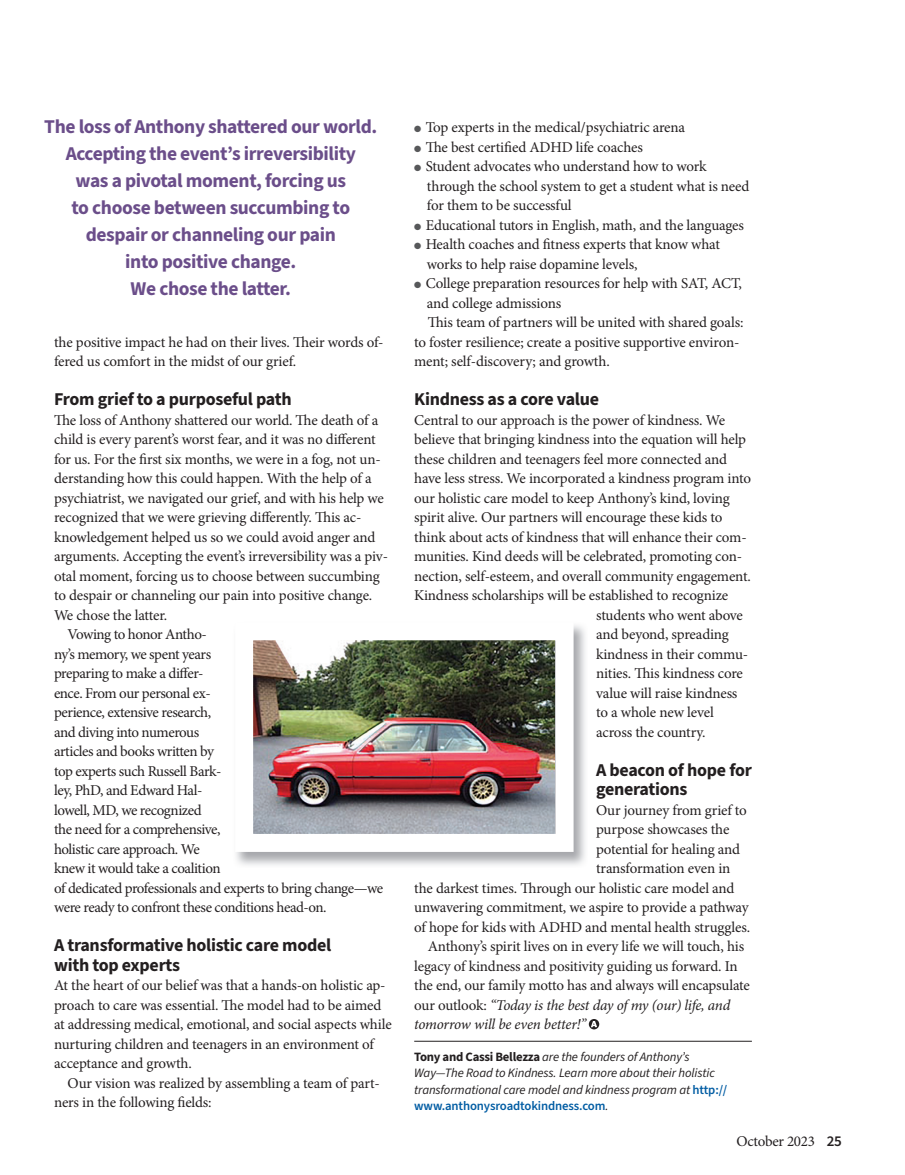
<style>
.page{position:relative;width:905px;height:1175px;background:#fff}
.page>*{position:absolute;margin:0;border:0;box-sizing:border-box;transform-origin:0 0}
.t1{font:700 19.5px/27px "Source Sans 3";letter-spacing:-.02em;color:#6b4e8a;text-align:center}
.t2{font:700 18px/19.5px "Source Sans 3";letter-spacing:-.015em;color:#231f20}
.t3{font:15px/19.5px "Minion Pro";letter-spacing:-.015em;color:#231f20}
.t4{font:15px "Minion Pro";letter-spacing:-.035em;color:#231f20}
.t5{font:italic 15px "Minion Pro";letter-spacing:-.02em;color:#231f20}
.t6{font:italic 12.75px/16.5px "Source Sans 3";letter-spacing:-.01em;color:#231f20}
.s1{color:#57585a}
.s2{font-style:normal}
.s3{font-weight:700;font-style:normal}
.s4{font-weight:600;font-style:normal;color:#015ca3}
.s5{font-family:"Source Sans 3";font-weight:600}
</style>
<div class="page">
<hr style="left:414px;top:1041px;width:338px;height:1px;background:#231f20">
<svg style="left:589px;top:1019px;width:10px;height:10px"></svg>
<img style="left:234px;top:623px;width:348px;height:238px">
<h1 class="t1" style="left:44px;top:113px;width:334px">The loss of Anthony shattered our world.<br>Accepting the event’s irreversibility<br>was a pivotal moment, forcing us<br>to choose between succumbing to despair or channeling our pain<br>into positive change.<br>We chose the latter.</h1>
<p class="t3" style="left:54px;top:332px;width:331px">the positive impact he had on their lives. Their words of&shy;fered us comfort in the midst of our grief.</p>
<p class="t2" style="left:54px;top:390px;width:239px">From grief to a purposeful path</p>
<p class="t3" style="left:54px;top:410px;width:326px">The loss of Anthony shattered our world. The death of a</p>
<p class="t3" style="left:54px;top:430px;width:323px">child is every parent’s worst fear, and it was no different</p>
<p class="t3" style="left:54px;top:449px;width:328px">for us. For the first six months, we were in a fog, not un-</p>
<p class="t3" style="left:54px;top:469px;width:319px">derstanding how this could happen. With the help of a</p>
<p class="t3" style="left:54px;top:488px;width:331px">psychiatrist, we navigated our grief, and with his help we</p>
<p class="t3" style="left:54px;top:508px;width:309px">recognized that we were grieving differently. This ac-</p>
<p class="t3" style="left:54px;top:527px;width:323px">knowledgement helped us so we could avoid anger and</p>
<p class="t3" style="left:54px;top:547px;width:335px">arguments. Accepting the event’s irreversibility was a piv-</p>
<p class="t3" style="left:54px;top:566px;width:327px">otal moment, forcing us to choose between succumbing</p>
<p class="t3" style="left:54px;top:586px;width:320px">to despair or channeling our pain into positive change.</p>
<p class="t3" style="left:54px;top:605px;width:115px">We chose the latter.</p>
<p class="t4" style="left:68px;top:624px;width:141px">Vowing to honor Antho-</p>
<p class="t4" style="left:54px;top:644px;width:159px">ny’s memory, we spent years</p>
<p class="t3" style="left:54px;top:664px;width:151px">preparing to make a differ-</p>
<p class="t3" style="left:54px;top:683px;width:158px">ence. From our personal ex-</p>
<p class="t3" style="left:54px;top:703px;width:159px">perience, extensive research,</p>
<p class="t4" style="left:54px;top:722px;width:147px">and diving into numerous</p>
<p class="t3" style="left:54px;top:742px;width:161px">articles and books written by</p>
<p class="t3" style="left:54px;top:761px;width:169px">top experts such Russell Bark-</p>
<p class="t4" style="left:54px;top:780px;width:150px">ley, PhD, and Edward Hal-</p>
<p class="t3" style="left:54px;top:800px;width:149px">lowell, MD, we recognized</p>
<p class="t4" style="left:54px;top:819px;width:168px">the need for a comprehensive,</p>
<p class="t4" style="left:54px;top:839px;width:147px">holistic care approach. We</p>
<p class="t3" style="left:54px;top:859px;width:168px">knew it would take a coalition</p>
<p class="t4" style="left:54px;top:878px;width:330px">of dedicated professionals and experts to bring change—we</p>
<p class="t4" style="left:54px;top:897px;width:274px">were ready to confront these conditions head-on.</p>
<p class="t2" style="left:54px;top:936px;width:279px">A transformative holistic care model with top experts</p>
<p class="t3" style="left:54px;top:976px;width:339px">At the heart of our belief was that a hands-on holistic ap&shy;proach to care was essential. The model had to be aimed at addressing medical, emotional, and social aspects while nurturing children and teenagers in an environment of acceptance and growth.</p>
<p class="t3" style="left:54px;top:1073px;width:327px;text-indent:14px">Our vision was realized by assembling a team of part&shy;ners in the following fields:</p>
<p class="t3" style="left:414px;top:118px;width:272px"><span class="s1">●</span> Top experts in the medical/psychiatric arena</p>
<p class="t3" style="left:414px;top:137px;width:230px"><span class="s1">●</span> The best certified ADHD life coaches</p>
<p class="t3" style="left:427px;top:157px;width:324px;text-indent:-13px"><span class="s1">●</span> Student advocates who understand how to work through the school system to get a student what is need for them to be successful</p>
<p class="t3" style="left:414px;top:215px;width:331px"><span class="s1">●</span> Educational tutors in English, math, and the languages</p>
<p class="t3" style="left:427px;top:235px;width:294px;text-indent:-13px"><span class="s1">●</span> Health coaches and fitness experts that know what works to help raise dopamine levels,</p>
<p class="t3" style="left:414px;top:274px;width:329px"><span class="s1">●</span> College preparation resources for help with SAT, ACT,</p>
<p class="t3" style="left:427px;top:293px;width:136px">and college admissions</p>
<p class="t3" style="left:427px;top:313px;width:317px">This team of partners will be united with shared goals:</p>
<p class="t3" style="left:414px;top:332px;width:327px">to foster resilience; create a positive supportive environ-</p>
<p class="t3" style="left:414px;top:352px;width:197px">ment; self-discovery; and growth.</p>
<p class="t2" style="left:414px;top:390px;width:186px">Kindness as a core value</p>
<p class="t3" style="left:414px;top:410px;width:312px">Central to our approach is the power of kindness. We</p>
<p class="t3" style="left:414px;top:430px;width:333px">believe that bringing kindness into the equation will help</p>
<p class="t3" style="left:414px;top:449px;width:314px">these children and teenagers feel more connected and</p>
<p class="t3" style="left:414px;top:469px;width:338px">have less stress. We incorporated a kindness program into</p>
<p class="t3" style="left:414px;top:488px;width:317px">our holistic care model to keep Anthony’s kind, loving</p>
<p class="t3" style="left:414px;top:508px;width:310px">spirit alive. Our partners will encourage these kids to</p>
<p class="t3" style="left:414px;top:527px;width:334px">think about acts of kindness that will enhance their com-</p>
<p class="t3" style="left:414px;top:547px;width:329px">munities. Kind deeds will be celebrated, promoting con-</p>
<p class="t3" style="left:414px;top:566px;width:338px">nection, self-esteem, and overall community engagement.</p>
<p class="t3" style="left:414px;top:586px;width:315px">Kindness scholarships will be established to recognize</p>
<p class="t3" style="left:596px;top:605px;width:148px">students who went above</p>
<p class="t3" style="left:596px;top:625px;width:134px">and beyond, spreading</p>
<p class="t3" style="left:596px;top:644px;width:154px">kindness in their commu-</p>
<p class="t3" style="left:596px;top:664px;width:148px">nities. This kindness core</p>
<p class="t3" style="left:596px;top:683px;width:143px">value will raise kindness</p>
<p class="t3" style="left:596px;top:703px;width:119px">to a whole new level</p>
<p class="t3" style="left:596px;top:722px;width:111px">across the country.</p>
<p class="t2" style="left:596px;top:760px;width:157px">A beacon of hope for generations</p>
<p class="t3" style="left:596px;top:800px;width:152px">Our journey from grief to</p>
<p class="t3" style="left:596px;top:820px;width:135px">purpose showcases the</p>
<p class="t3" style="left:596px;top:839px;width:145px">potential for healing and</p>
<p class="t3" style="left:596px;top:859px;width:136px">transformation even in</p>
<p class="t3" style="left:414px;top:878px;width:322px">the darkest times. Through our holistic care model and</p>
<p class="t3" style="left:414px;top:898px;width:336px">unwavering commitment, we aspire to provide a pathway</p>
<p class="t3" style="left:414px;top:917px;width:337px">of hope for kids with ADHD and mental health struggles.</p>
<p class="t3" style="left:427px;top:937px;width:318px">Anthony’s spirit lives on in every life we will touch, his</p>
<p class="t3" style="left:414px;top:956px;width:325px">legacy of kindness and positivity guiding us forward. In</p>
<p class="t3" style="left:414px;top:976px;width:337px">the end, our family motto has and always will encapsulate</p>
<p class="t5" style="left:414px;top:994px;width:317px"><span class="s2">our outlook:</span> “Today is the best day of my (our) life, and</p>
<p class="t5" style="left:414px;top:1014px;width:173px">tomorrow will be even better!”</p>
<p class="t6" style="left:414px;top:1048px;width:314px"><span class="s3">Tony and Cassi Bellezza</span> are the founders of Anthony’s Way—The Road to Kindness. Learn more about their holistic transformational care model and kindness program at <span class="s4">http:// www.anthonysroadtokindness.com</span>.</p>
<p class="t3" style="left:736px;top:1131px;width:107px">October 2023 <span class="s5">25</span></p>
</div>
